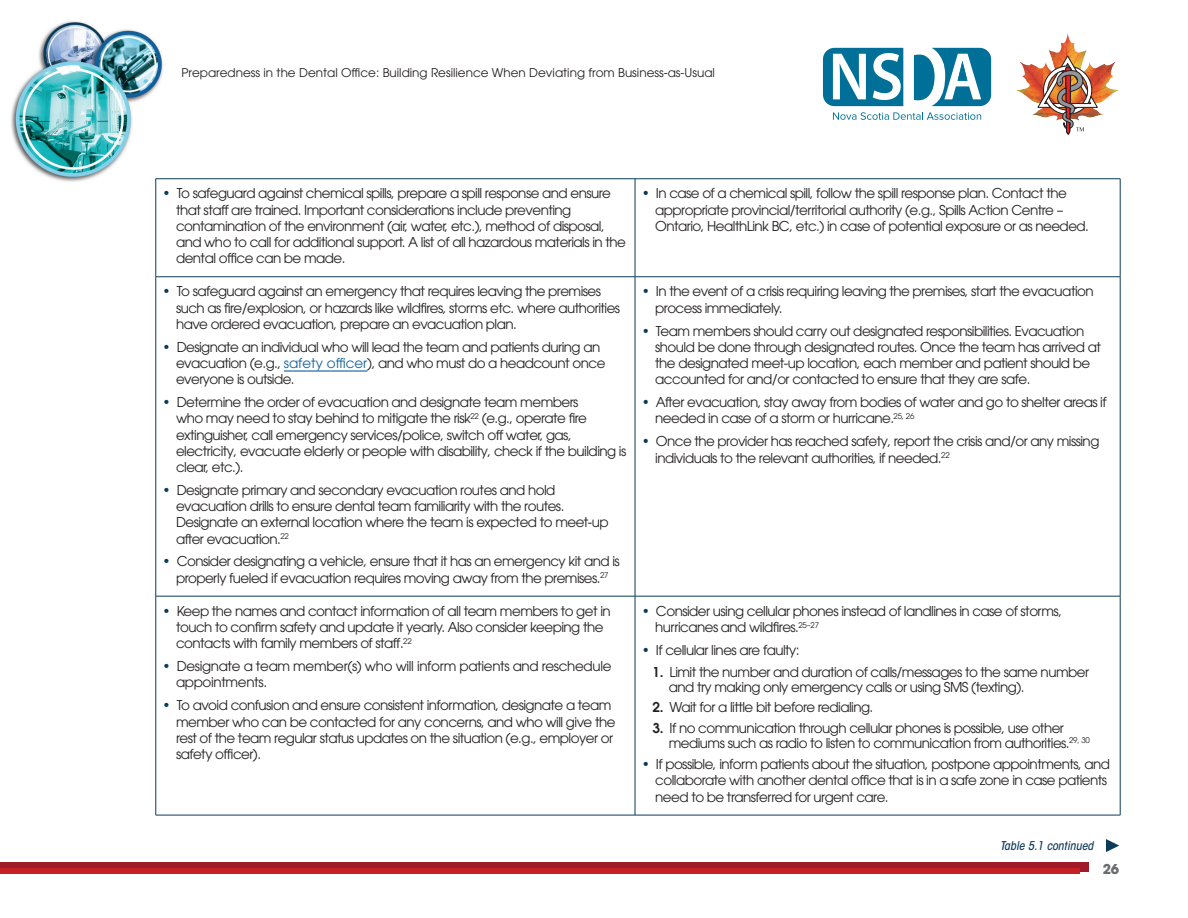
<style>
.page{position:relative;width:1188px;height:918px;background:#fff}
.page>*{position:absolute;margin:0;border:0;box-sizing:border-box;transform-origin:0 0}
.t1{font:13.5px/16.2px "ITC Avant Garde Std";letter-spacing:-.04em;color:#231f20}
.t2{font:700 13.5px "ITC Avant Garde Std";color:#6c6d70}
.t3{font:12px "ITC Avant Garde Std";color:#231f20}
.continued{font:italic 500 condensed 12px "ITC Avant Garde Std";color:#0b3b57}
.s1{font-weight:600;color:#0b3b57}
.s2{color:#155f99}
.s3{font-weight:600}
</style>
<div class="page">
<img style="left:11px;top:21px;width:1110px;height:851px">
<hr style="left:156px;top:178px;width:479px;height:1px;background:#0b3b57">
<hr style="left:156px;top:179px;width:1px;height:98px;background:#0b3b57">
<hr style="left:635px;top:178px;width:485px;height:1px;background:#0b3b57">
<hr style="left:635px;top:179px;width:1px;height:98px;background:#0b3b57">
<hr style="left:1120px;top:179px;width:1px;height:98px;background:#0b3b57">
<hr style="left:156px;top:277px;width:479px;height:1px;background:#0b3b57">
<hr style="left:156px;top:277px;width:1px;height:319px;background:#0b3b57">
<hr style="left:635px;top:277px;width:485px;height:1px;background:#0b3b57">
<hr style="left:635px;top:277px;width:1px;height:319px;background:#0b3b57">
<hr style="left:1120px;top:277px;width:1px;height:319px;background:#0b3b57">
<hr style="left:156px;top:596px;width:479px;height:1px;background:#0b3b57">
<hr style="left:156px;top:596px;width:1px;height:219px;background:#0b3b57">
<hr style="left:635px;top:596px;width:485px;height:1px;background:#0b3b57">
<hr style="left:635px;top:596px;width:1px;height:219px;background:#0b3b57">
<hr style="left:1120px;top:596px;width:1px;height:219px;background:#0b3b57">
<hr style="left:156px;top:815px;width:479px;height:1px;background:#0b3b57">
<hr style="left:635px;top:815px;width:485px;height:1px;background:#0b3b57">
<hr style="left:284px;top:370px;width:83px;height:2px;background:#155f99">
<svg style="left:1106px;top:839px;width:13px;height:13px"></svg>
<div style="left:0;top:862px;width:1089px;height:9px;background:#9f1b29"></div>
<div style="left:0;top:868px;width:1080px;height:6px;background:#c42026"></div>
<svg style="left:823px;top:48px;width:80px;height:58px"></svg>
<svg style="left:833px;top:112px;width:148px;height:8px"></svg>
<svg style="left:914px;top:48px;width:77px;height:58px"></svg>
<img style="left:1016px;top:43px;width:104px;height:78px">
<img style="left:1037px;top:54px;width:62px;height:81px">
<p class="t3" style="left:181px;top:65px;width:535px">Preparedness in the Dental Office: Building Resilience When Deviating from Business-as-Usual</p>
<p class="t1" style="left:176px;top:185px;width:451px;text-indent:-14px"><span class="s1">•</span> To safeguard against chemical spills, prepare a spill response and ensure that staff are trained. Important considerations include preventing contamination of the environment (air, water, etc.), method of disposal, and who to call for additional support. A list of all hazardous materials in the dental office can be made.</p>
<p class="t1" style="left:655px;top:185px;width:435px;text-indent:-14px"><span class="s1">•</span> In case of a chemical spill, follow the spill response plan. Contact the appropriate provincial/territorial authority (e.g., Spills Action Centre –<br>Ontario, HealthLink BC, etc.) in case of potential exposure or as needed.</p>
<p class="t1" style="left:176px;top:283px;width:446px;text-indent:-14px"><span class="s1">•</span> To safeguard against an emergency that requires leaving the premises such as fire/explosion, or hazards like wildfires, storms etc. where authorities have ordered evacuation, prepare an evacuation plan.</p>
<p class="t1" style="left:176px;top:339px;width:431px;text-indent:-14px"><span class="s1">•</span> Designate an individual who will lead the team and patients during an evacuation (e.g., <span class="s2">safety officer</span>), and who must do a headcount once everyone is outside.</p>
<p class="t1" style="left:176px;top:394px;width:452px;text-indent:-14px"><span class="s1">•</span> Determine the order of evacuation and designate team members<br>who may need to stay behind to mitigate the risk<sup>22</sup> (e.g., operate fire extinguisher, call emergency services/police, switch off water, gas, electricity, evacuate elderly or people with disability, check if the building is clear, etc.).</p>
<p class="t1" style="left:176px;top:482px;width:434px;text-indent:-14px"><span class="s1">•</span> Designate primary and secondary evacuation routes and hold evacuation drills to ensure dental team familiarity with the routes.<br>Designate an external location where the team is expected to meet-up after evacuation.<sup>22</sup></p>
<p class="t1" style="left:163px;top:553px;width:459px;text-align:center"><span class="s1">•</span> Consider designating a vehicle, ensure that it has an emergency kit and is properly fueled if evacuation requires moving away from the premises.<sup>27</sup></p>
<p class="t1" style="left:655px;top:283px;width:440px;text-indent:-14px"><span class="s1">•</span> In the event of a crisis requiring leaving the premises, start the evacuation process immediately.</p>
<p class="t1" style="left:655px;top:322px;width:447px;text-indent:-14px"><span class="s1">•</span> Team members should carry out designated responsibilities. Evacuation should be done through designated routes. Once the team has arrived at the designated meet-up location, each member and patient should be accounted for and/or contacted to ensure that they are safe.</p>
<p class="t1" style="left:655px;top:394px;width:453px;text-indent:-14px"><span class="s1">•</span> After evacuation, stay away from bodies of water and go to shelter areas if needed in case of a storm or hurricane.<sup>25,</sup> <sup>26</sup></p>
<p class="t1" style="left:655px;top:433px;width:446px;text-indent:-14px"><span class="s1">•</span> Once the provider has reached safety, report the crisis and/or any missing individuals to the relevant authorities, if needed.<sup>22</sup></p>
<p class="t1" style="left:176px;top:603px;width:436px;text-indent:-14px"><span class="s1">•</span> Keep the names and contact information of all team members to get in touch to confirm safety and update it yearly. Also consider keeping the contacts with family members of staff.<sup>22</sup></p>
<p class="t1" style="left:176px;top:658px;width:437px;text-indent:-14px"><span class="s1">•</span> Designate a team member(s) who will inform patients and reschedule appointments.</p>
<p class="t1" style="left:176px;top:697px;width:441px;text-indent:-14px"><span class="s1">•</span> To avoid confusion and ensure consistent information, designate a team member who can be contacted for any concerns, and who will give the rest of the team regular status updates on the situation (e.g., employer or safety officer).</p>
<p class="t1" style="left:655px;top:603px;width:408px;text-indent:-14px"><span class="s1">•</span> Consider using cellular phones instead of landlines in case of storms, hurricanes and wildfires.<sup>25–27</sup></p>
<p class="t1" style="left:642px;top:642px;width:159px"><span class="s1">•</span> If cellular lines are faulty:</p>
<p class="t1" style="left:669px;top:664px;width:422px;line-height:15px;text-indent:-16px"><span class="s3">1.</span> Limit the number and duration of calls/messages to the same number and try making only emergency calls or using SMS (texting).</p>
<p class="t1" style="left:653px;top:699px;width:222px"><span class="s3">2.</span> Wait for a little bit before redialing.</p>
<p class="t1" style="left:669px;top:720px;width:423px;line-height:15px;text-indent:-16px"><span class="s3">3.</span> If no communication through cellular phones is possible, use other mediums such as radio to listen to communication from authorities.<sup>29,</sup> <sup>30</sup></p>
<p class="t1" style="left:655px;top:756px;width:456px;text-indent:-14px"><span class="s1">•</span> If possible, inform patients about the situation, postpone appointments, and collaborate with another dental office that is in a safe zone in case patients need to be transferred for urgent care.</p>
<p class="continued" style="left:1000px;top:838px;width:95px">Table 5.1 continued</p>
<p class="t2" style="left:1103px;top:860px;width:18px">26</p>
</div>
